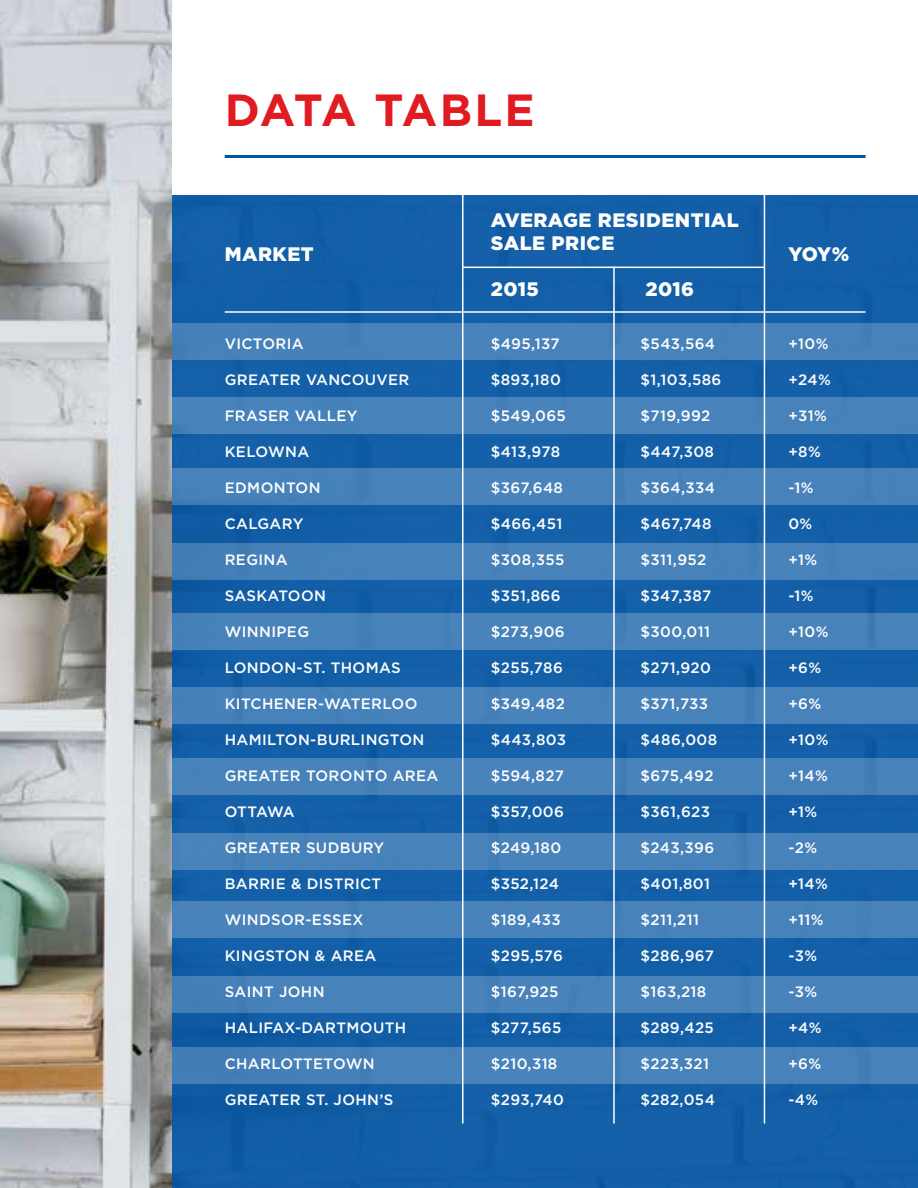
<style>
.page{position:relative;width:918px;height:1188px;background:#fff}
.page>*{position:absolute;margin:0;border:0;box-sizing:border-box;transform-origin:0 0}
.t1{font:700 45px "Gotham";color:#e11b22}
.t2{font:900 19.5px/22.5px "Gotham";letter-spacing:.025em;color:#fff}
.t3{font:500 15px "Gotham";letter-spacing:.025em;color:#fff}
</style>
<div class="page">
<img style="left:0;top:0;width:172px;height:1188px">
<div style="left:172px;top:194px;width:746px;height:994px;background:#1460a8"></div>
<hr style="left:225px;top:155px;width:641px;height:3px;background:#0054a4">
<div style="left:172px;top:323px;width:746px;height:37px;background:#4782bb"></div>
<div style="left:172px;top:902px;width:746px;height:36px;background:#4882bb"></div>
<div style="left:172px;top:613px;width:746px;height:37px;background:#4882bb"></div>
<div style="left:172px;top:468px;width:746px;height:37px;background:#4782bb"></div>
<div style="left:172px;top:1047px;width:746px;height:37px;background:#4782bb"></div>
<div style="left:172px;top:759px;width:746px;height:36px;background:#4882bb"></div>
<div style="left:172px;top:398px;width:746px;height:36px;background:#4782bb"></div>
<div style="left:172px;top:976px;width:746px;height:37px;background:#4882bb"></div>
<div style="left:172px;top:688px;width:746px;height:36px;background:#4882bb"></div>
<div style="left:172px;top:543px;width:746px;height:37px;background:#4782bb"></div>
<div style="left:172px;top:833px;width:746px;height:37px;background:#4883bb"></div>
<hr style="left:225px;top:311px;width:641px;height:2px;background:#fff">
<hr style="left:462px;top:267px;width:302px;height:1px;background:#fff">
<hr style="left:462px;top:194px;width:2px;height:930px;background:#fff">
<hr style="left:764px;top:194px;width:1px;height:930px;background:#fff">
<hr style="left:613px;top:267px;width:2px;height:857px;background:#fff">
<h1 class="t1" style="left:225px;top:80px;width:33px">DATA</h1>
<h1 class="t1" style="left:375px;top:80px;width:155px">TABLE</h1>
<h2 class="t2" style="left:225px;top:242px;width:91px">MARKET</h2>
<p class="t3" style="left:225px;top:334px;width:61px">VICTORIA</p>
<p class="t3" style="left:225px;top:370px;width:24px">GREATER</p>
<p class="t3" style="left:306px;top:370px;width:23px">VANC</p>
<p class="t3" style="left:352px;top:370px;width:37px">OUVER</p>
<p class="t3" style="left:225px;top:406px;width:22px">FRASER</p>
<p class="t3" style="left:295px;top:406px;width:22px">VALLE</p>
<p class="t3" style="left:347px;top:406px;width:12px">Y</p>
<p class="t3" style="left:225px;top:442px;width:11px">KEL</p>
<p class="t3" style="left:255px;top:442px;width:42px">OWNA</p>
<p class="t3" style="left:225px;top:478px;width:95px">EDMONTON</p>
<p class="t3" style="left:225px;top:514px;width:24px">CALGAR</p>
<p class="t3" style="left:293px;top:514px;width:12px">Y</p>
<p class="t3" style="left:225px;top:550px;width:23px">REGINA</p>
<p class="t3" style="left:225px;top:586px;width:100px">SAS KATOON</p>
<p class="t3" style="left:225px;top:622px;width:12px">WINNIPEG</p>
<p class="t3" style="left:225px;top:658px;width:166px">LONDON-ST. THOMAS</p>
<p class="t3" style="left:225px;top:694px;width:12px">KITCHENER</p>
<p class="t3" style="left:318px;top:694px;width:19px">-WATERL</p>
<p class="t3" style="left:392px;top:694px;width:27px">OO</p>
<p class="t3" style="left:225px;top:730px;width:126px">HAMILTON-BURLINGT</p>
<p class="t3" style="left:399px;top:730px;width:24px">ON</p>
<p class="t3" style="left:225px;top:766px;width:24px">GREATER</p>
<p class="t3" style="left:306px;top:766px;width:111px">TORONTO AREA</p>
<p class="t3" style="left:225px;top:802px;width:12px">OTTA</p>
<p class="t3" style="left:267px;top:802px;width:26px">WA</p>
<p class="t3" style="left:225px;top:838px;width:24px">GREATER</p>
<p class="t3" style="left:306px;top:838px;width:80px">SUDBURY</p>
<p class="t3" style="left:225px;top:874px;width:11px">BARRIE</p>
<p class="t3" style="left:291px;top:874px;width:38px">&amp; DISTRICT</p>
<p class="t3" style="left:225px;top:910px;width:12px">WINDS</p>
<p class="t3" style="left:281px;top:910px;width:53px">OR-ESSEX</p>
<p class="t3" style="left:225px;top:946px;width:11px">KINGST</p>
<p class="t3" style="left:285px;top:946px;width:70px">ON &amp; AREA</p>
<p class="t3" style="left:225px;top:982px;width:21px">SAINT</p>
<p class="t3" style="left:279px;top:982px;width:34px">JOHN</p>
<p class="t3" style="left:225px;top:1018px;width:23px">HALIFAX</p>
<p class="t3" style="left:295px;top:1018px;width:30px">-DART</p>
<p class="t3" style="left:346px;top:1018px;width:50px">MOUTH</p>
<p class="t3" style="left:225px;top:1054px;width:24px">CHARL</p>
<p class="t3" style="left:280px;top:1054px;width:24px">OTTET</p>
<p class="t3" style="left:333px;top:1054px;width:40px">OWN</p>
<p class="t3" style="left:225px;top:1090px;width:168px">GREATER ST. JOHN’S</p>
<h2 class="t2" style="left:491px;top:209px;width:250px;text-indent:72px">GE RESIDENTIAL<br>SALE PRICE</h2>
<h2 class="t2" style="left:491px;top:277px;width:50px">2015</h2>
<h2 class="t2" style="left:645px;top:277px;width:50px">2016</h2>
<h2 class="t2" style="left:491px;top:209px;width:45px">AVERA</h2>
<p class="t3" style="left:491px;top:334px;width:70px">$495,137</p>
<p class="t3" style="left:491px;top:370px;width:72px">$893,180</p>
<p class="t3" style="left:491px;top:406px;width:77px">$549,065</p>
<p class="t3" style="left:491px;top:442px;width:71px">$413,978</p>
<p class="t3" style="left:491px;top:478px;width:74px">$367,648</p>
<p class="t3" style="left:491px;top:514px;width:73px">$466,451</p>
<p class="t3" style="left:491px;top:550px;width:75px">$308,355</p>
<p class="t3" style="left:491px;top:586px;width:71px">$351,866</p>
<p class="t3" style="left:491px;top:622px;width:76px">$273,906</p>
<p class="t3" style="left:491px;top:658px;width:74px">$255,786</p>
<p class="t3" style="left:491px;top:694px;width:76px">$349,482</p>
<p class="t3" style="left:491px;top:730px;width:77px">$443,803</p>
<p class="t3" style="left:491px;top:766px;width:75px">$594,827</p>
<p class="t3" style="left:491px;top:802px;width:75px">$357,006</p>
<p class="t3" style="left:491px;top:838px;width:72px">$249,180</p>
<p class="t3" style="left:491px;top:874px;width:70px">$352,124</p>
<p class="t3" style="left:491px;top:910px;width:72px">$189,433</p>
<p class="t3" style="left:491px;top:946px;width:74px">$295,576</p>
<p class="t3" style="left:491px;top:982px;width:69px">$167,925</p>
<p class="t3" style="left:491px;top:1018px;width:72px">$277,565</p>
<p class="t3" style="left:491px;top:1054px;width:68px">$210,318</p>
<p class="t3" style="left:491px;top:1090px;width:75px">$293,740</p>
<p class="t3" style="left:641px;top:334px;width:76px">$543,564</p>
<p class="t3" style="left:641px;top:370px;width:82px">$1,103,586</p>
<p class="t3" style="left:641px;top:406px;width:71px">$719,992</p>
<p class="t3" style="left:641px;top:442px;width:75px">$447,308</p>
<p class="t3" style="left:641px;top:478px;width:76px">$364,334</p>
<p class="t3" style="left:641px;top:514px;width:72px">$467,748</p>
<p class="t3" style="left:641px;top:550px;width:67px">$311,952</p>
<p class="t3" style="left:641px;top:586px;width:72px">$347,387</p>
<p class="t3" style="left:641px;top:622px;width:71px">$300,011</p>
<p class="t3" style="left:641px;top:658px;width:72px">$271,920</p>
<p class="t3" style="left:641px;top:694px;width:69px">$371,733</p>
<p class="t3" style="left:641px;top:730px;width:78px">$486,008</p>
<p class="t3" style="left:641px;top:766px;width:74px">$675,492</p>
<p class="t3" style="left:641px;top:802px;width:71px">$361,623</p>
<p class="t3" style="left:641px;top:838px;width:75px">$243,396</p>
<p class="t3" style="left:641px;top:874px;width:71px">$401,801</p>
<p class="t3" style="left:641px;top:910px;width:60px">$211,211</p>
<p class="t3" style="left:641px;top:946px;width:75px">$286,967</p>
<p class="t3" style="left:641px;top:982px;width:67px">$163,218</p>
<p class="t3" style="left:641px;top:1018px;width:75px">$289,425</p>
<p class="t3" style="left:641px;top:1054px;width:70px">$223,321</p>
<p class="t3" style="left:641px;top:1090px;width:76px">$282,054</p>
<h2 class="t2" style="left:788px;top:242px;width:62px">YOY%</h2>
<p class="t3" style="left:788px;top:334px;width:42px">+10%</p>
<p class="t3" style="left:788px;top:370px;width:44px">+24%</p>
<p class="t3" style="left:788px;top:406px;width:40px">+31%</p>
<p class="t3" style="left:788px;top:442px;width:34px">+8%</p>
<p class="t3" style="left:788px;top:478px;width:27px">-1%</p>
<p class="t3" style="left:788px;top:514px;width:25px">0%</p>
<p class="t3" style="left:788px;top:550px;width:30px">+1%</p>
<p class="t3" style="left:788px;top:586px;width:27px">-1%</p>
<p class="t3" style="left:788px;top:622px;width:42px">+10%</p>
<p class="t3" style="left:788px;top:658px;width:34px">+6%</p>
<p class="t3" style="left:788px;top:694px;width:34px">+6%</p>
<p class="t3" style="left:788px;top:730px;width:42px">+10%</p>
<p class="t3" style="left:788px;top:766px;width:41px">+14%</p>
<p class="t3" style="left:788px;top:802px;width:30px">+1%</p>
<p class="t3" style="left:788px;top:838px;width:30px">-2%</p>
<p class="t3" style="left:788px;top:874px;width:41px">+14%</p>
<p class="t3" style="left:788px;top:910px;width:37px">+11%</p>
<p class="t3" style="left:788px;top:946px;width:30px">-3%</p>
<p class="t3" style="left:788px;top:982px;width:30px">-3%</p>
<p class="t3" style="left:788px;top:1018px;width:35px">+4%</p>
<p class="t3" style="left:788px;top:1054px;width:34px">+6%</p>
<p class="t3" style="left:788px;top:1090px;width:31px">-4%</p>
</div>
